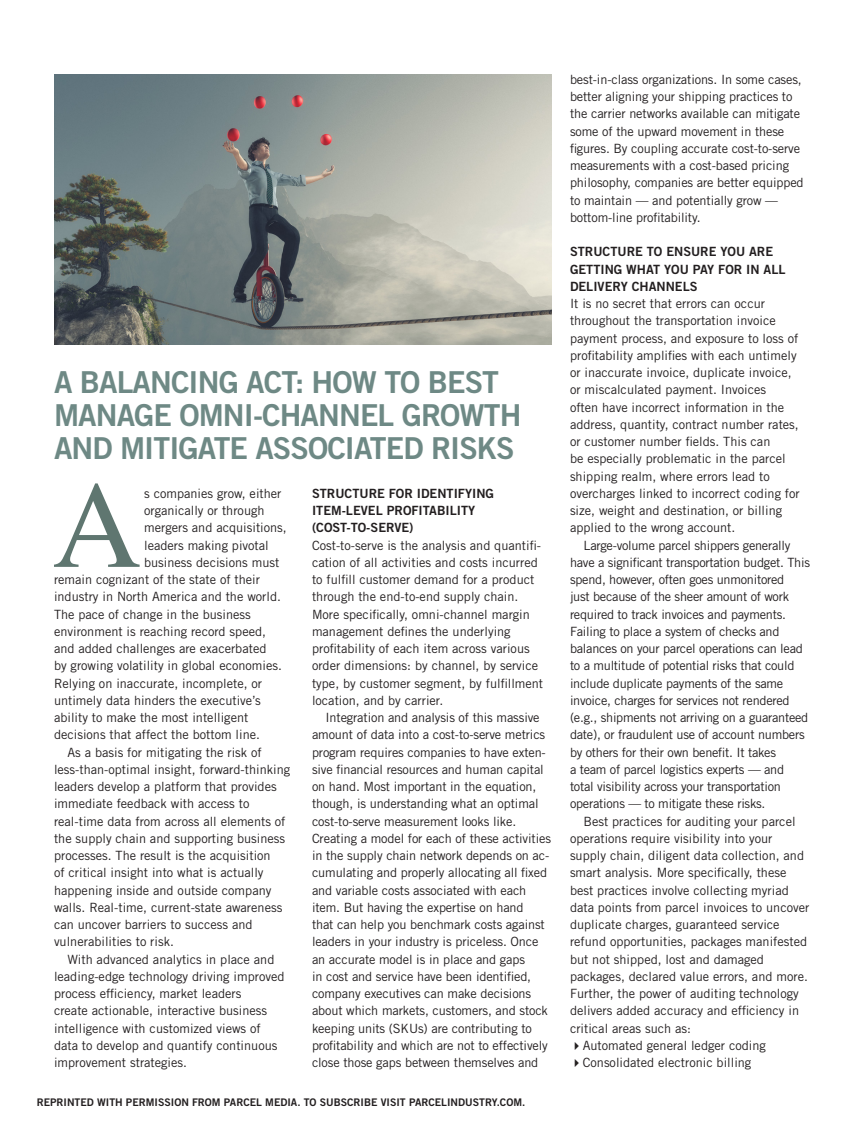
<style>
.page{position:relative;width:864px;height:1134px;background:#fff}
.page>*{position:absolute;margin:0;border:0;box-sizing:border-box;transform-origin:0 0}
.t1{font:123.9px "Times";color:#5f7670}
.t2{font:30.15px/33px "Trade Gothic LT Std Bd 2";letter-spacing:-.03em;color:#6e8985}
.t3{font:12.75px/17.2px "Trade Gothic LT Std";color:#231f20}
.t4{font:12.75px/17.2px "Trade Gothic LT Std";letter-spacing:-.02em;color:#231f20}
.t5{font:12.75px/17.2px "Trade Gothic LT Std Bd 2";color:#231f20}
.t6{font:10.5px "Trade Gothic LT Std Bd 2";color:#231f20}
</style>
<div class="page">
<img style="left:54px;top:75px;width:498px;height:270px">
<p class="t2" style="left:54px;top:365px;width:469px">A BALANCING ACT: HOW TO BEST<br>MANAGE OMNI-CHANNEL GROWTH<br>AND MITIGATE ASSOCIATED RISKS</p>
<p class="t1" style="left:52px;top:409px;width:91px">A</p>
<p class="t3" style="left:144px;top:485px;width:139px">s companies grow, either</p>
<p class="t5" style="left:312px;top:484px;width:184px">STRUCTURE FOR IDENTIFYING</p>
<p class="t5" style="left:312px;top:502px;width:165px">ITEM-LEVEL PROFITABILITY</p>
<p class="t5" style="left:312px;top:519px;width:103px">(COST-TO-SERVE)</p>
<p class="t3" style="left:312px;top:536px;width:233px">Cost-to-serve is the analysis and quantifi&shy;cation of all activities and costs incurred to fulfill customer demand for a product through the end-to-end supply chain.<br>More specifically, omni-channel margin management defines the underlying profitability of each item across various order dimensions: by channel, by service type, by customer segment, by fulfillment location, and by carrier.</p>
<p class="t3" style="left:312px;top:709px;width:241px;text-indent:14px">Integration and analysis of this massive amount of data into a cost-to-serve metrics program requires companies to have exten&shy;sive financial resources and human capital on hand. Most important in the equation, though, is understanding what an optimal cost-to-serve measurement looks like.<br>Creating a model for each of these activities in the supply chain network depends on ac&shy;cumulating and properly allocating all fixed and variable costs associated with each item. But having the expertise on hand<br>that can help you benchmark costs against leaders in your industry is priceless. Once an accurate model is in place and gaps<br>in cost and service have been identified, company executives can make decisions about which markets, customers, and stock keeping units (SKUs) are contributing to profitability and which are not to effectively close those gaps between themselves and</p>
<p class="t3" style="left:144px;top:502px;width:122px">organically or through</p>
<p class="t3" style="left:144px;top:519px;width:144px">mergers and acquisitions,</p>
<p class="t3" style="left:144px;top:536px;width:126px">leaders making pivotal</p>
<p class="t3" style="left:144px;top:554px;width:137px">business decisions must</p>
<p class="t3" style="left:54px;top:571px;width:208px">remain cognizant of the state of their</p>
<p class="t3" style="left:54px;top:588px;width:228px">industry in North America and the world.</p>
<p class="t3" style="left:54px;top:605px;width:198px">The pace of change in the business</p>
<p class="t3" style="left:54px;top:623px;width:214px">environment is reaching record speed,</p>
<p class="t3" style="left:54px;top:640px;width:214px">and added challenges are exacerbated</p>
<p class="t3" style="left:54px;top:657px;width:230px">by growing volatility in global economies.</p>
<p class="t3" style="left:54px;top:674px;width:210px">Relying on inaccurate, incomplete, or</p>
<p class="t3" style="left:54px;top:692px;width:208px">untimely data hinders the executive’s</p>
<p class="t3" style="left:54px;top:709px;width:196px">ability to make the most intelligent</p>
<p class="t3" style="left:54px;top:726px;width:208px">decisions that affect the bottom line.</p>
<p class="t3" style="left:54px;top:743px;width:238px;text-indent:14px">As a basis for mitigating the risk of less-than-optimal insight, forward-thinking leaders develop a platform that provides immediate feedback with access to real-time data from across all elements of the supply chain and supporting business processes. The result is the acquisition<br>of critical insight into what is actually happening inside and outside company walls. Real-time, current-state awareness can uncover barriers to success and vulnerabilities to risk.</p>
<p class="t3" style="left:54px;top:950px;width:232px;text-indent:14px">With advanced analytics in place and leading-edge technology driving improved process efficiency, market leaders<br>create actionable, interactive business intelligence with customized views of data to develop and quantify continuous improvement strategies.</p>
<p class="t6" style="left:37px;top:1096px;width:490px">REPRINTED WITH PERMISSION FROM PARCEL MEDIA. TO SUBSCRIBE VISIT PARCELINDUSTRY.COM.</p>
<p class="t3" style="left:570px;top:71px;width:235px">best-in-class organizations. In some cases, better aligning your shipping practices to the carrier networks available can mitigate some of the upward movement in these figures. By coupling accurate cost-to-serve measurements with a cost-based pricing philosophy, companies are better equipped to maintain — and potentially grow — bottom-line profitability.</p>
<p class="t5" style="left:570px;top:243px;width:217px">STRUCTURE TO ENSURE YOU ARE<br>GETTING WHAT YOU PAY FOR IN ALL<br>DELIVERY CHANNELS</p>
<p class="t3" style="left:570px;top:295px;width:231px">It is no secret that errors can occur throughout the transportation invoice payment process, and exposure to loss of profitability amplifies with each untimely or inaccurate invoice, duplicate invoice, or miscalculated payment. Invoices<br>often have incorrect information in the address, quantity, contract number rates, or customer number fields. This can<br>be especially problematic in the parcel shipping realm, where errors lead to overcharges linked to incorrect coding for size, weight and destination, or billing applied to the wrong account.</p>
<p class="t4" style="left:570px;top:536px;width:242px;text-indent:14px">Large-volume parcel shippers generally have a significant transportation budget. This spend, however, often goes unmonitored<br>just because of the sheer amount of work required to track invoices and payments.<br>Failing to place a system of checks and balances on your parcel operations can lead to a multitude of potential risks that could include duplicate payments of the same invoice, charges for services not rendered (e.g., shipments not arriving on a guaranteed date), or fraudulent use of account numbers by others for their own benefit. It takes<br>a team of parcel logistics experts — and total visibility across your transportation operations — to mitigate these risks.</p>
<p class="t3" style="left:570px;top:812px;width:241px;text-indent:14px">Best practices for auditing your parcel operations require visibility into your supply chain, diligent data collection, and smart analysis. More specifically, these best practices involve collecting myriad data points from parcel invoices to uncover duplicate charges, guaranteed service refund opportunities, packages manifested but not shipped, lost and damaged packages, declared value errors, and more.<br>Further, the power of auditing technology delivers added accuracy and efficiency in critical areas such as:</p>
<p class="t3" style="left:570px;top:1037px;width:197px">✔Automated general ledger coding</p>
<p class="t3" style="left:570px;top:1054px;width:183px">✔Consolidated electronic billing</p>
</div>
